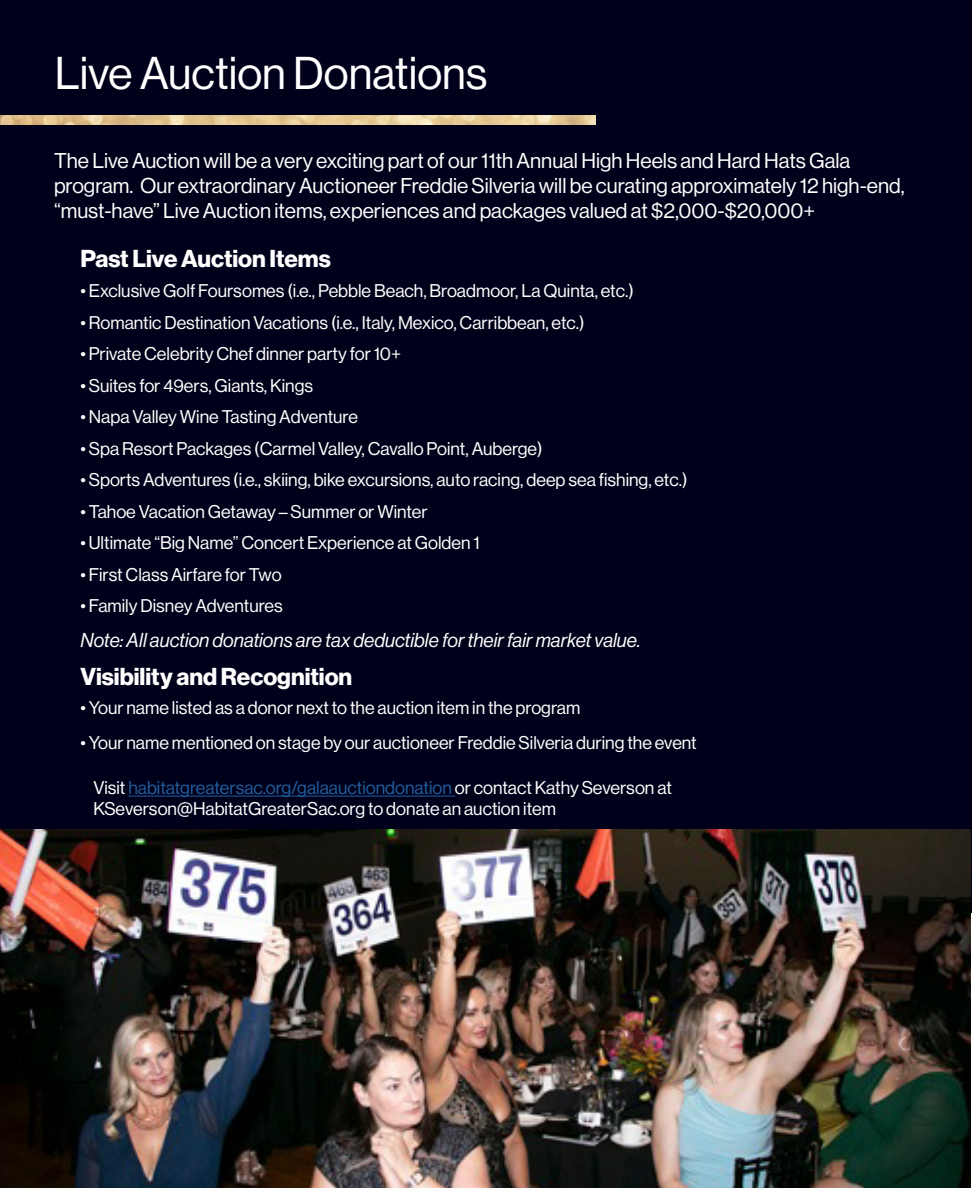
<style>
.page{position:relative;width:972px;height:1188px;background:#fff}
.page>*{position:absolute;margin:0;border:0;box-sizing:border-box;transform-origin:0 0}
.t1{font:45px "N Haas Grotesk DS Pro 55 Rg";color:#fff}
.t2{font:24px "N Haas Grotesk DS Pro 75 Bd";color:#fff}
.t3{font:21px/25.2px "N Haas Grotesk DS Pro 55 Rg";color:#fff}
.t4{font:19.65px "N Haas Grotesk DS Pro 56 It";color:#fff}
.t5{font:18px/21.6px "N Haas Grotesk DS Pro 55 Rg";color:#fff}
.s1{color:#215e9e}
</style>
<div class="page">
<div style="left:0;top:0;width:972px;height:913px;background:#00001a"></div>
<img style="left:0;top:115px;width:595px;height:10px">
<img style="left:0;top:829px;width:971px;height:359px">
<hr style="left:128px;top:796px;width:327px;height:1px;background:#215e9e">
<h1 class="t1" style="left:55px;top:48px;width:434px">Live Auction Donations</h1>
<p class="t3" style="left:54px;top:148px;width:852px">The Live Auction will be a very exciting part of our 11th Annual High Heels and Hard Hats Gala program. Our extraordinary Auctioneer Freddie Silveria will be curating approximately 12 high-end, “must-have” Live Auction items, experiences and packages valued at $2,000-$20,000+</p>
<h2 class="t2" style="left:80px;top:244px;width:252px">Past Live Auction Items</h2>
<p class="t5" style="left:80px;top:280px;width:555px">• Exclusive Golf Foursomes (i.e., Pebble Beach, Broadmoor, La Quinta, etc.)</p>
<p class="t5" style="left:80px;top:312px;width:506px">• Romantic Destination Vacations (i.e., Italy, Mexico, Carribbean, etc.)</p>
<p class="t5" style="left:80px;top:343px;width:322px">• Private Celebrity Chef dinner party for 10+</p>
<p class="t5" style="left:80px;top:375px;width:234px">• Suites for 49ers, Giants, Kings</p>
<p class="t5" style="left:80px;top:406px;width:279px">• Napa Valley Wine Tasting Adventure</p>
<p class="t5" style="left:80px;top:438px;width:464px">• Spa Resort Packages (Carmel Valley, Cavallo Point, Auberge)</p>
<p class="t5" style="left:80px;top:469px;width:609px">• Sports Adventures (i.e., skiing, bike excursions, auto racing, deep sea fishing, etc.)</p>
<p class="t5" style="left:80px;top:501px;width:349px">• Tahoe Vacation Getaway – Summer or Winter</p>
<p class="t5" style="left:80px;top:532px;width:401px">• Ultimate “Big Name” Concert Experience at Golden 1</p>
<p class="t5" style="left:80px;top:564px;width:203px">• First Class Airfare for Two</p>
<p class="t5" style="left:80px;top:595px;width:204px">• Family Disney Adventures</p>
<p class="t4" style="left:80px;top:629px;width:562px">Note: All auction donations are tax deductible for their fair market value.</p>
<h2 class="t2" style="left:80px;top:663px;width:273px">Visibility and Recognition</h2>
<p class="t5" style="left:80px;top:697px;width:501px">• Your name listed as a donor next to the auction item in the program</p>
<p class="t5" style="left:80px;top:732px;width:618px">• Your name mentioned on stage by our auctioneer Freddie Silveria during the event</p>
<p class="t5" style="left:93px;top:777px;width:580px">Visit <span class="s1">habitatgreatersac.org/galaauctiondonation</span> or contact Kathy Severson at<br>KSeverson@HabitatGreaterSac.org to donate an auction item</p>
</div>
